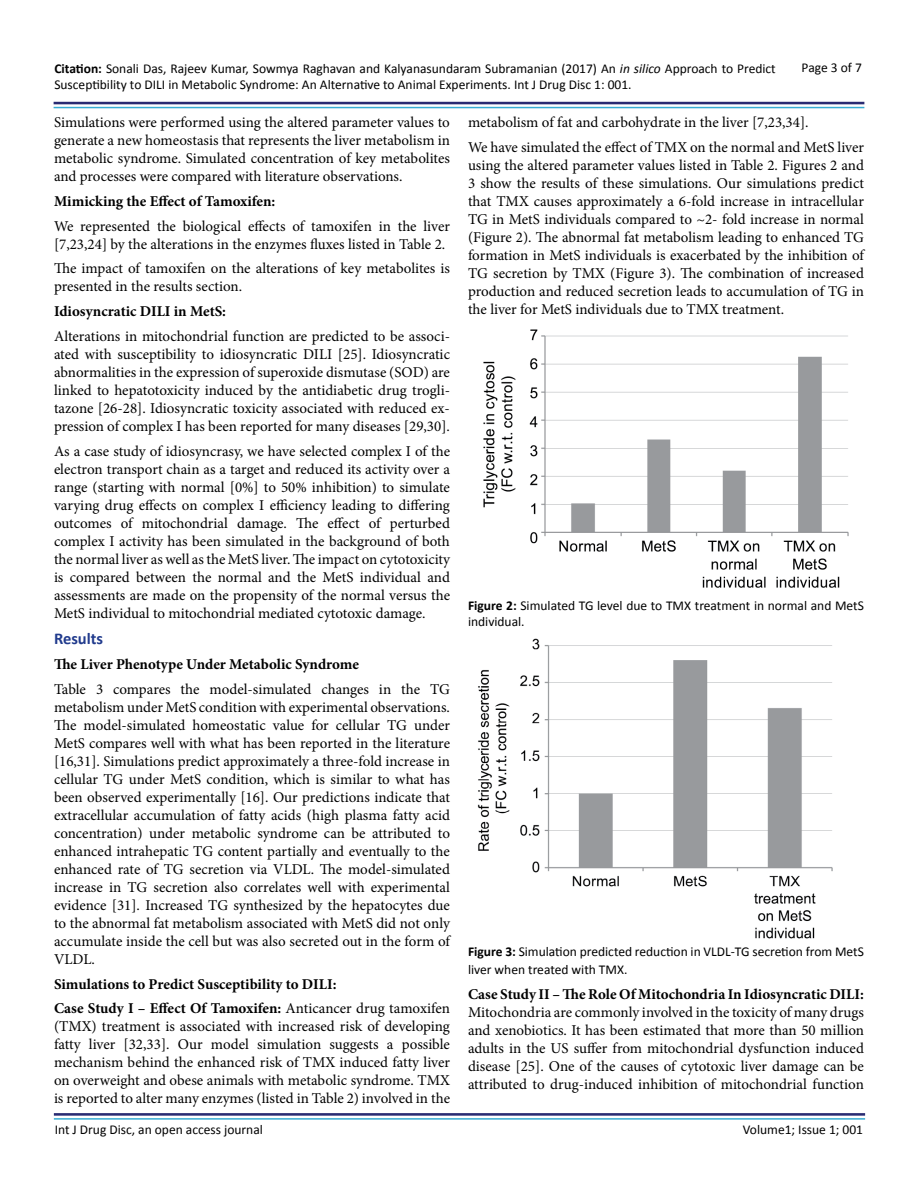
<style>
.page{position:relative;width:918px;height:1188px;background:#fff}
.page>*{position:absolute;margin:0;border:0;box-sizing:border-box;transform-origin:0 0}
.t1{font:700 16.5px "Calibri";color:#213b8d}
.t2{font:15px/18px "Minion Pro";color:#000;text-align:justify}
.t3{font:700 15px/24.8px "Minion Pro";color:#000}
.t4{font:13.5px/16.2px "Calibri";color:#000}
.s1{font-weight:700}
.s2{font-style:italic}
.s3{font-weight:400}
</style>
<div class="page">
<hr style="left:54px;top:102px;width:810px;height:2px;background:#292b72">
<hr style="left:54px;top:107px;width:810px;height:1px;background:#37acd4">
<hr style="left:54px;top:1113px;width:811px;height:3px;background:#292b72">
<hr style="left:54px;top:1118px;width:811px;height:2px;background:#37acd4">
<img style="left:483px;top:329px;width:366px;height:259px">
<img style="left:477px;top:638px;width:356px;height:301px">
<p class="t4" style="left:54px;top:60px;width:723px"><span class="s1">Citation:</span> Sonali Das, Rajeev Kumar, Sowmya Raghavan and Kalyanasundaram Subramanian (2017) An <span class="s2">in silico</span> Approach to Predict</p>
<p class="t4" style="left:802px;top:60px;width:62px">Page 3 of 7</p>
<p class="t4" style="left:54px;top:77px;width:579px">Susceptibility to DILI in Metabolic Syndrome: An Alternative to Animal Experiments. Int J Drug Disc 1: 001.</p>
<p class="t2" style="left:54px;top:114px;width:398px">Simulations were performed using the altered parameter values to generate a new homeostasis that represents the liver metabolism in metabolic syndrome. Simulated concentration of key metabolites and processes were compared with literature observations.</p>
<p class="t3" style="left:54px;top:189px;width:223px">Mimicking the Effect of Tamoxifen:</p>
<p class="t2" style="left:54px;top:217px;width:397px">We represented the biological effects of tamoxifen in the liver [7,23,24] by the alterations in the enzymes fluxes listed in Table 2.</p>
<p class="t2" style="left:54px;top:260px;width:397px">The impact of tamoxifen on the alterations of key metabolites is presented in the results section.</p>
<p class="t3" style="left:54px;top:299px;width:174px">Idiosyncratic DILI in MetS:</p>
<p class="t2" style="left:54px;top:327px;width:398px">Alterations in mitochondrial function are predicted to be associ&shy;ated with susceptibility to idiosyncratic DILI [25]. Idiosyncratic abnormalities in the expression of superoxide dismutase (SOD) are linked to hepatotoxicity induced by the antidiabetic drug trogli&shy;tazone [26-28]. Idiosyncratic toxicity associated with reduced ex&shy;pression of complex I has been reported for many diseases [29,30].</p>
<p class="t2" style="left:54px;top:442px;width:398px">As a case study of idiosyncrasy, we have selected complex I of the electron transport chain as a target and reduced its activity over a range (starting with normal [0%] to 50% inhibition) to simulate varying drug effects on complex I efficiency leading to differing outcomes of mitochondrial damage. The effect of perturbed complex I activity has been simulated in the background of both the normal liver as well as the MetS liver. The impact on cytotoxicity is compared between the normal and the MetS individual and assessments are made on the propensity of the normal versus the MetS individual to mitochondrial mediated cytotoxic damage.</p>
<p class="t1" style="left:54px;top:628px;width:51px">Results</p>
<p class="t3" style="left:54px;top:652px;width:307px">The Liver Phenotype Under Metabolic Syndrome</p>
<p class="t2" style="left:54px;top:680px;width:398px">Table 3 compares the model-simulated changes in the TG metabolism under MetS condition with experimental observations.<br>The model-simulated homeostatic value for cellular TG under MetS compares well with what has been reported in the literature [16,31]. Simulations predict approximately a three-fold increase in cellular TG under MetS condition, which is similar to what has been observed experimentally [16]. Our predictions indicate that extracellular accumulation of fatty acids (high plasma fatty acid concentration) under metabolic syndrome can be attributed to enhanced intrahepatic TG content partially and eventually to the enhanced rate of TG secretion via VLDL. The model-simulated increase in TG secretion also correlates well with experimental evidence [31]. Increased TG synthesized by the hepatocytes due to the abnormal fat metabolism associated with MetS did not only accumulate inside the cell but was also secreted out in the form of VLDL.</p>
<p class="t3" style="left:54px;top:971px;width:397px">Simulations to Predict Susceptibility to DILI:<br>Case Study I – Effect Of Tamoxifen: <span class="s3">Anticancer drug tamoxifen</span></p>
<p class="t2" style="left:54px;top:1018px;width:398px">(TMX) treatment is associated with increased risk of developing fatty liver [32,33]. Our model simulation suggests a possible mechanism behind the enhanced risk of TMX induced fatty liver on overweight and obese animals with metabolic syndrome. TMX is reported to alter many enzymes (listed in Table 2) involved in the</p>
<p class="t2" style="left:468px;top:110px;width:398px;line-height:24.8px">metabolism of fat and carbohydrate in the liver [7,23,34].<br>We have simulated the effect of TMX on the normal and MetS liver</p>
<p class="t2" style="left:468px;top:156px;width:398px">using the altered parameter values listed in Table 2. Figures 2 and 3 show the results of these simulations. Our simulations predict that TMX causes approximately a 6-fold increase in intracellular TG in MetS individuals compared to ~2- fold increase in normal (Figure 2). The abnormal fat metabolism leading to enhanced TG formation in MetS individuals is exacerbated by the inhibition of TG secretion by TMX (Figure 3). The combination of increased production and reduced secretion leads to accumulation of TG in the liver for MetS individuals due to TMX treatment.</p>
<p class="t4" style="left:468px;top:597px;width:397px"><span class="s1">Figure 2:</span> Simulated TG level due to TMX treatment in normal and MetS individual.</p>
<p class="t4" style="left:468px;top:943px;width:397px;line-height:18px"><span class="s1">Figure 3:</span> Simulation predicted reduction in VLDL-TG secretion from MetS liver when treated with TMX.</p>
<p class="t3" style="left:468px;top:981px;width:398px">Case Study II – The Role Of Mitochondria In Idiosyncratic DILI:</p>
<p class="t2" style="left:468px;top:1003px;width:398px">Mitochondria are commonly involved in the toxicity of many drugs and xenobiotics. It has been estimated that more than 50 million adults in the US suffer from mitochondrial dysfunction induced disease [25]. One of the causes of cytotoxic liver damage can be attributed to drug-induced inhibition of mitochondrial function</p>
<p class="t4" style="left:55px;top:1121px;width:210px">Int J Drug Disc, an open access journal</p>
<p class="t4" style="left:743px;top:1121px;width:122px">Volume1; Issue 1; 001</p>
</div>
